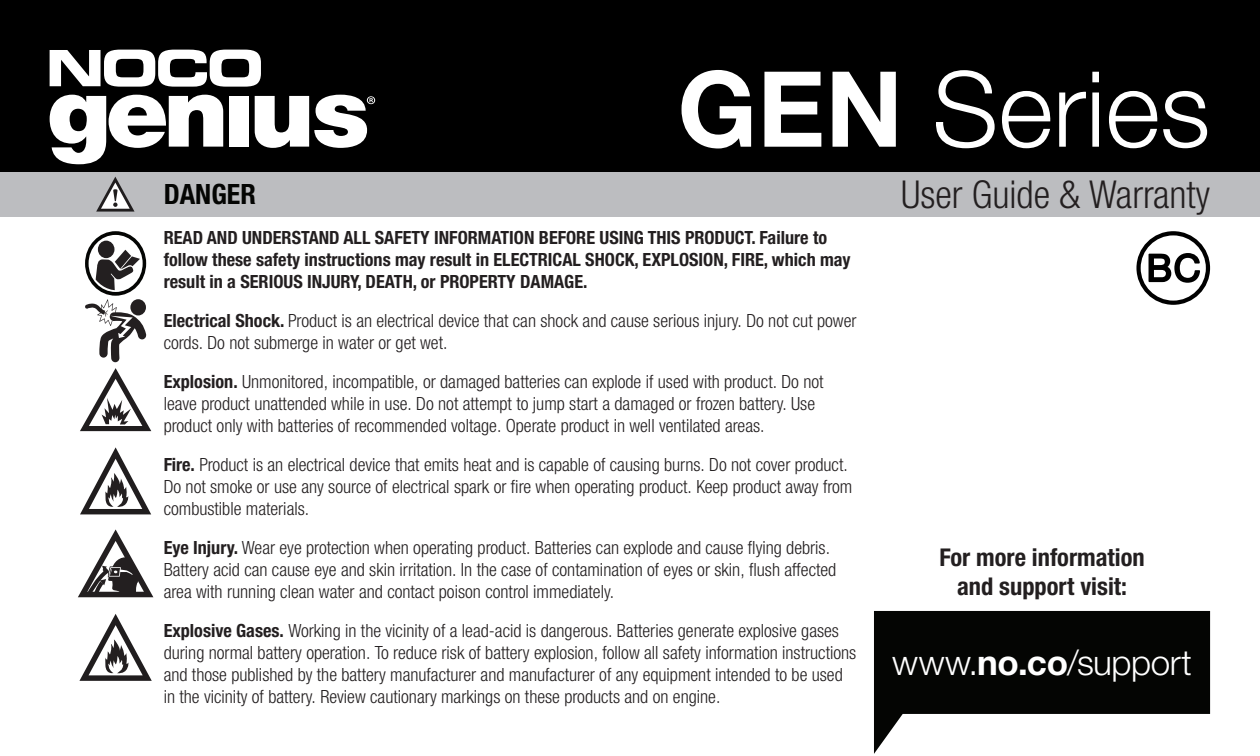
<style>
.page{position:relative;width:1260px;height:756px;background:#fff}
.page>*{position:absolute;margin:0;border:0;box-sizing:border-box;transform-origin:0 0}
.t1{font:300 105px "Helvetica Neue LT Std";color:#fff}
.t2{font:300 condensed 38.5px "Helvetica Neue LTW1 G";color:#231f20}
.t3{font:300 35px "Helvetica Neue LT Std";letter-spacing:-.015em;color:#fff}
.t4{font:700 condensed 28px "Helvetica Neue LTW1 G";color:#040503}
.t5{font:700 condensed 24.5px "Helvetica Neue LTW1 G";color:#231f20}
.t6{font:300 condensed 18.2px/21.7px "Helvetica Neue LTW1 G";color:#231f20}
.t7{font:700 condensed 18.2px/21.7px "Helvetica Neue LTW1 G";color:#231f20}
.s1{font-weight:700}
</style>
<div class="page">
<div style="left:0;top:172px;width:1260px;height:44px;background:#bcbdc0"></div>
<div style="left:0;top:0;width:1260px;height:172px;background:#000"></div>
<svg style="left:85px;top:231px;width:61px;height:65px"></svg>
<div style="left:89px;top:235px;width:54px;height:57px;background:#fff;border-radius:50%"></div>
<div style="left:98px;top:241px;width:16px;height:17px;background:#231f20;border-radius:50%"></div>
<svg style="left:96px;top:250px;width:44px;height:40px"></svg>
<svg style="left:96px;top:177px;width:39px;height:35px"></svg>
<svg style="left:85px;top:299px;width:62px;height:63px"></svg>
<svg style="left:80px;top:368px;width:71px;height:63px"></svg>
<svg style="left:80px;top:447px;width:71px;height:67px"></svg>
<svg style="left:79px;top:614px;width:73px;height:67px"></svg>
<svg style="left:78px;top:529px;width:75px;height:69px"></svg>
<svg style="left:874px;top:611px;width:336px;height:143px;fill:#040503"></svg>
<svg style="left:50px;top:95px;width:173px;height:69px"></svg>
<div style="left:229px;top:96px;width:20px;height:51px;background:#fff"></div>
<svg style="left:50px;top:50px;width:211px;height:37px"></svg>
<svg style="left:255px;top:95px;width:120px;height:53px"></svg>
<svg style="left:1136px;top:231px;width:74px;height:74px"></svg>
<p class="t1" style="left:678px;top:45px;width:534px"><span class="s1">GEN</span> Series</p>
<p class="t4" style="left:164px;top:177px;width:94px">DANGER</p>
<p class="t2" style="left:901px;top:172px;width:310px">User Guide &amp; Warranty</p>
<p class="t7" style="left:164px;top:227px;width:688px">READ AND UNDERSTAND ALL SAFETY INFORMATION BEFORE USING THIS PRODUCT. Failure to follow these safety instructions may result in ELECTRICAL SHOCK, EXPLOSION, FIRE, which may result in a SERIOUS INJURY, DEATH, or PROPERTY DAMAGE.</p>
<p class="t6" style="left:164px;top:310px;width:694px"><span class="s1">Electrical Shock.</span> Product is an electrical device that can shock and cause serious injury. Do not cut power cords. Do not submerge in water or get wet.</p>
<p class="t6" style="left:164px;top:371px;width:661px"><span class="s1">Explosion.</span> Unmonitored, incompatible, or damaged batteries can explode if used with product. Do not leave product unattended while in use. Do not attempt to jump start a damaged or frozen battery. Use product only with batteries of recommended voltage. Operate product in well ventilated areas.</p>
<p class="t6" style="left:164px;top:454px;width:690px"><span class="s1">Fire.</span> Product is an electrical device that emits heat and is capable of causing burns. Do not cover product.<br>Do not smoke or use any source of electrical spark or fire when operating product. Keep product away from combustible materials.</p>
<p class="t6" style="left:164px;top:537px;width:674px"><span class="s1">Eye Injury.</span> Wear eye protection when operating product. Batteries can explode and cause flying debris.<br>Battery acid can cause eye and skin irritation. In the case of contamination of eyes or skin, flush affected area with running clean water and contact poison control immediately.</p>
<p class="t6" style="left:164px;top:620px;width:694px"><span class="s1">Explosive Gases.</span> Working in the vicinity of a lead-acid is dangerous. Batteries generate explosive gases during normal battery operation. To reduce risk of battery explosion, follow all safety information instructions and those published by the battery manufacturer and manufacturer of any equipment intended to be used in the vicinity of battery. Review cautionary markings on these products and on engine.</p>
<p class="t5" style="left:939px;top:542px;width:207px">For more information</p>
<p class="t5" style="left:957px;top:572px;width:171px">and support visit:</p>
<p class="t3" style="left:892px;top:641px;width:301px">www.<span class="s1">no.co</span>/support</p>
</div>
